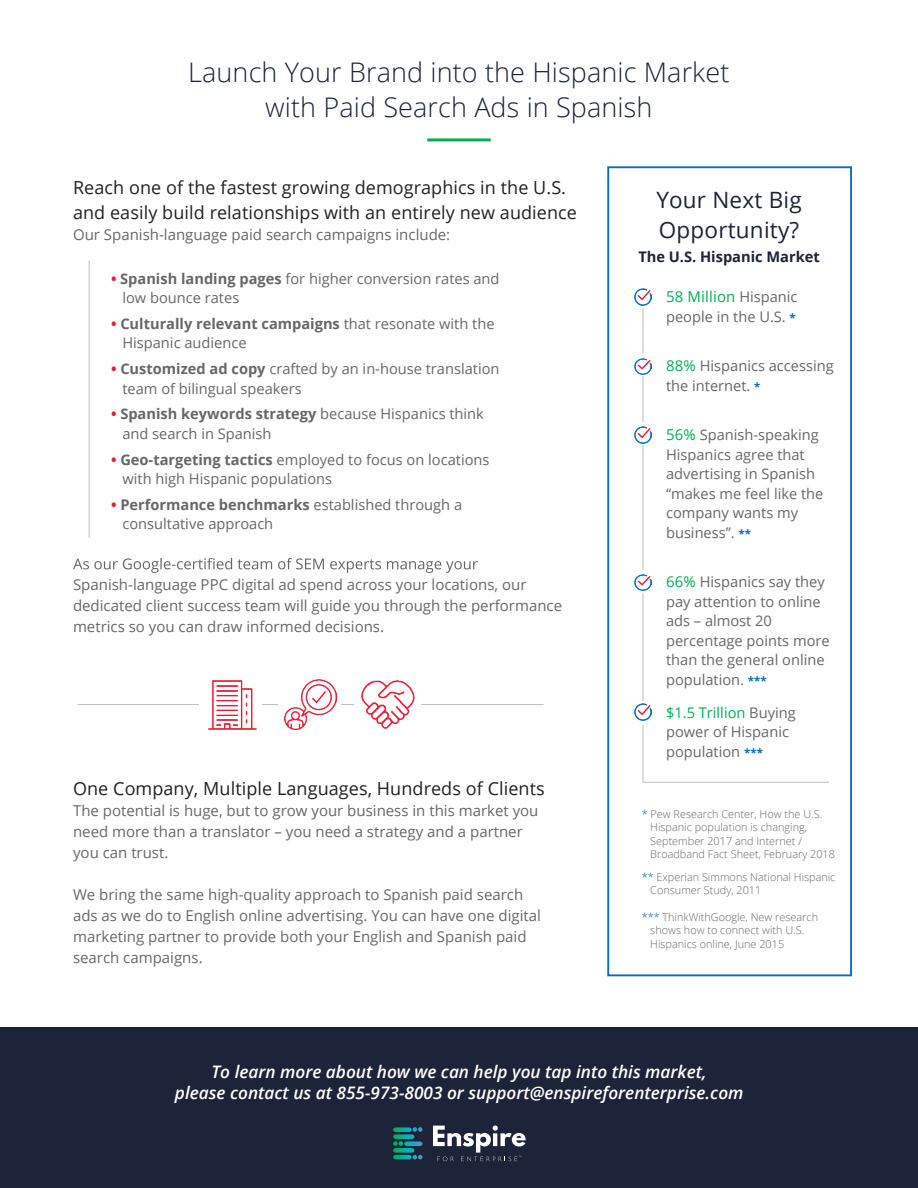
<style>
.page{position:relative;width:918px;height:1188px;background:#fff}
.page>*{position:absolute;margin:0;border:0;box-sizing:border-box;transform-origin:0 0}
.t1{font:300 27px/34.5px "Open Sans";letter-spacing:.005em;color:#1d2338;text-align:center}
.t2{font:22.5px/30px "Open Sans";letter-spacing:.01em;color:#1d2338}
.t3{font:18px/25.5px "Open Sans";letter-spacing:.005em;color:#212121}
.t4{font:italic 600 17.25px/21px "Open Sans";color:#fff;text-align:center}
.t5{font:15px/21px "Open Sans";color:#666766}
.t6{font:15px "Open Sans";letter-spacing:.01em;color:#00ad52}
.t7{font:14.7px/19.5px "Open Sans";color:#666766}
.t8{font:700 14.7px "Open Sans";color:#1d2338}
.t9{font:300 10.8px/13.5px "Open Sans";color:#666766}
.s1{font-weight:700;color:#e81c35}
.s2{font-weight:700}
.s3{font-size:14.7px;color:#666766}
.s4{font-weight:700;font-size:11.7px;color:#0b6db7}
.s5{font-size:15px;color:#00ad52}
.s6{color:#00ad52}
.s7{color:#0b6db7}
</style>
<div class="page">
<div style="left:0;top:1028px;width:918px;height:160px;background:#1d2338"></div>
<svg style="left:433px;top:1125px;width:93px;height:36px"></svg>
<svg style="left:393px;top:1127px;width:30px;height:32px"></svg>
<svg style="left:643px;top:308px;width:186px;height:475px"></svg>
<hr style="left:89px;top:261px;width:1px;height:277px;background:#20201f">
<div style="left:607px;top:166px;width:245px;height:810px;border:2px solid #0b6db7"></div>
<div style="left:627px;top:422px;width:69px;height:23px;background:#fff"></div>
<div style="left:627px;top:353px;width:69px;height:23px;background:#fff"></div>
<div style="left:627px;top:570px;width:69px;height:23px;background:#fff"></div>
<img style="left:634px;top:288px;width:17px;height:17px">
<img style="left:634px;top:427px;width:17px;height:17px">
<img style="left:634px;top:574px;width:17px;height:17px">
<img style="left:634px;top:358px;width:17px;height:17px">
<div style="left:627px;top:701px;width:69px;height:23px;background:#fff"></div>
<svg style="left:73px;top:558px;width:405px;height:15px"></svg>
<img style="left:634px;top:704px;width:17px;height:17px">
<hr style="left:77px;top:704px;width:467px;height:1px;background:#20201f">
<div style="left:278px;top:684px;width:63px;height:41px;background:#fff"></div>
<div style="left:355px;top:684px;width:66px;height:41px;background:#fff"></div>
<div style="left:200px;top:684px;width:62px;height:41px;background:#fff"></div>
<img style="left:284px;top:679px;width:52px;height:51px">
<img style="left:362px;top:681px;width:53px;height:48px">
<img style="left:208px;top:681px;width:49px;height:48px">
<hr style="left:427px;top:138px;width:64px;height:3px;background:#00ad52">
<h1 class="t1" style="left:188px;top:54px;width:543px">Launch Your Brand into the Hispanic Market with Paid Search Ads in Spanish</h1>
<p class="t3" style="left:73px;top:174px;width:505px">Reach one of the fastest growing demographics in the U.S. and easily build relationships with an entirely new audience</p>
<p class="t5" style="left:73px;top:224px;width:379px">Our Spanish-language paid search campaigns include:</p>
<p class="t7" style="left:122px;top:268px;width:379px;text-indent:-11px"><span class="s1">•</span> <span class="s2">Spanish landing pages</span> for higher conversion rates and low bounce rates</p>
<p class="t7" style="left:122px;top:313px;width:374px;text-indent:-11px"><span class="s1">•</span> <span class="s2">Culturally relevant campaigns</span> that resonate with the<br>Hispanic audience</p>
<p class="t7" style="left:122px;top:359px;width:379px;text-indent:-11px"><span class="s1">•</span> <span class="s2">Customized ad copy</span> crafted by an in-house translation team of bilingual speakers</p>
<p class="t7" style="left:122px;top:404px;width:363px;text-indent:-11px"><span class="s1">•</span> <span class="s2">Spanish keywords strategy</span> because Hispanics think and search in Spanish</p>
<p class="t7" style="left:122px;top:449px;width:369px;text-indent:-11px"><span class="s1">•</span> <span class="s2">Geo-targeting tactics</span> employed to focus on locations with high Hispanic populations</p>
<p class="t7" style="left:122px;top:494px;width:341px;text-indent:-11px"><span class="s1">•</span> <span class="s2">Performance benchmarks</span> established through a consultative approach</p>
<p class="t5" style="left:73px;top:574px;width:491px">Spanish-language PPC digital ad spend across your locations, our dedicated client success team will guide you through the performance metrics so you can draw informed decisions.</p>
<p class="t3" style="left:73px;top:775px;width:473px">One Company, Multiple Languages, Hundreds of Clients</p>
<p class="t5" style="left:73px;top:799px;width:467px">The potential is huge, but to grow your business in this market you need more than a translator – you need a strategy and a partner you can trust.</p>
<p class="t5" style="left:73px;top:883px;width:469px">We bring the same high-quality approach to Spanish paid search ads as we do to English online advertising. You can have one digital marketing partner to provide both your English and Spanish paid search campaigns.</p>
<h2 class="t2" style="left:656px;top:184px;width:147px">Your Next Big<br>Opportunity?</h2>
<p class="t8" style="left:638px;top:246px;width:183px">The U.S. Hispanic Market</p>
<p class="t6" style="left:666px;top:286px;width:133px">58 Million <span class="s3">Hispanic</span></p>
<p class="t7" style="left:666px;top:306px;width:131px">people in the U.S. <span class="s4">*</span></p>
<p class="t7" style="left:666px;top:356px;width:169px"><span class="s5">88%</span> Hispanics accessing the internet. <span class="s4">*</span></p>
<p class="t7" style="left:666px;top:425px;width:159px"><span class="s5">56%</span> Spanish-speaking<br>Hispanics agree that advertising in Spanish “makes me feel like the company wants my business”. <span class="s4">**</span></p>
<p class="t7" style="left:666px;top:572px;width:165px"><span class="s5">66%</span> Hispanics say they pay attention to online ads – almost 20 percentage points more than the general online population. <span class="s4">***</span></p>
<p class="t7" style="left:666px;top:702px;width:131px"><span class="s6">$1.5 Trillion</span> Buying power of Hispanic population <span class="s4">***</span></p>
<p class="t9" style="left:650px;top:807px;width:186px;text-indent:-8px"><span class="s7">*</span> Pew Research Center, How the U.S.<br>Hispanic population is changing, September 2017 and Internet / Broadband Fact Sheet, February 2018</p>
<p class="t9" style="left:650px;top:870px;width:187px;text-indent:-8px"><span class="s7">**</span> Experian Simmons National Hispanic<br>Consumer Study, 2011</p>
<p class="t9" style="left:650px;top:910px;width:169px;text-indent:-8px"><span class="s7">***</span> ThinkWithGoogle, New research shows how to connect with U.S.<br>Hispanics online, June 2015</p>
<p class="t4" style="left:175px;top:1061px;width:570px">To learn more about how we can help you tap into this market,<br>please contact us at 855-973-8003 or support@enspireforenterprise.com</p>
</div>
